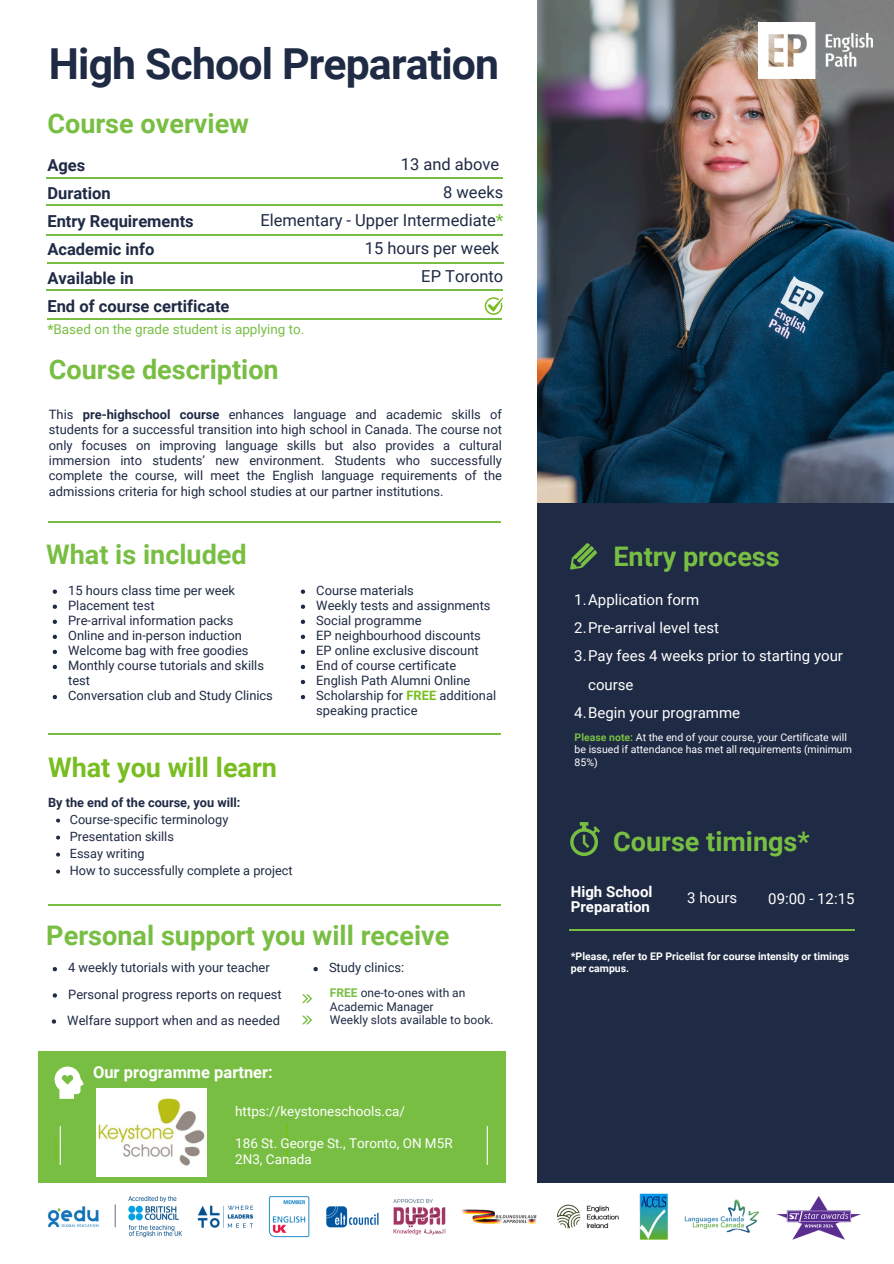
<style>
.page{position:relative;width:894px;height:1264px;background:#fff}
.page>*{position:absolute;margin:0;border:0;box-sizing:border-box;transform-origin:0 0}
.t1{font:700 42.75px "Roboto";letter-spacing:-.02em;color:#1f2a44}
.t2{font:700 27px "Roboto";color:#78be43}
.t3{font:700 27px "Roboto";color:#78be20}
.t4{font:700 16.5px/28.2px "Roboto";color:#1f2a44}
.t5{font:16.5px/28.2px "Roboto";color:#1f2a44;text-align:right}
.t6{font:700 16.5px "Roboto";color:#fff}
.t7{font:15px/28.2px "Roboto";color:#fff}
.t8{font:700 15px/14.7px "Roboto";color:#fff}
.t9{font:13.5px/15.8px "Roboto";color:#fff}
.t10{font:13.5px "Roboto";color:#78be43}
.t11{font:12.9px/15.3px "Roboto";color:#1f2a44}
.t12{font:12.75px "Roboto";color:#1f2a44}
.t13{font:700 12.75px "Roboto";color:#1f2a44}
.t14{font:12px "Roboto";color:#1f2a44}
.t15{font:10.5px/12.3px "Roboto";color:#fff}
.t16{font:700 10.5px/12.3px "Roboto";color:#fff}
.s1{font-weight:700}
.s2{font-weight:700;color:#78be43}
.s3{font-weight:700;color:#78be20}
</style>
<div class="page">
<img style="left:537px;top:0;width:356px;height:503px">
<div style="left:537px;top:503px;width:356px;height:679px;background:#1f2a44"></div>
<svg style="left:302px;top:994px;width:10px;height:8px"></svg>
<svg style="left:302px;top:1015px;width:10px;height:9px"></svg>
<hr style="left:48px;top:521px;width:452px;height:2px;background:#78be43">
<hr style="left:48px;top:732px;width:452px;height:2px;background:#78be43">
<hr style="left:48px;top:904px;width:452px;height:2px;background:#78be43">
<svg style="left:570px;top:543px;width:27px;height:26px"></svg>
<svg style="left:570px;top:822px;width:30px;height:34px"></svg>
<hr style="left:569px;top:929px;width:285px;height:2px;background:#78be43">
<div style="left:39px;top:1051px;width:466px;height:131px;background:#78be43"></div>
<svg style="left:55px;top:1066px;width:29px;height:32px"></svg>
<hr style="left:55px;top:1138px;width:2px;height:23px;background:#78be20">
<hr style="left:286px;top:1124px;width:1px;height:38px;background:#78be20">
<hr style="left:486px;top:1126px;width:1px;height:38px;background:#fff">
<hr style="left:60px;top:1126px;width:1px;height:38px;background:#fff">
<hr style="left:47px;top:262px;width:457px;height:1px;background:#78be43">
<hr style="left:46px;top:234px;width:457px;height:2px;background:#78be43">
<hr style="left:46px;top:205px;width:457px;height:1px;background:#78be43">
<hr style="left:46px;top:178px;width:457px;height:1px;background:#78be43">
<hr style="left:46px;top:289px;width:457px;height:1px;background:#78be43">
<hr style="left:47px;top:318px;width:454px;height:2px;background:#78be43">
<svg style="left:484px;top:297px;width:19px;height:18px"></svg>
<img style="left:96px;top:1088px;width:110px;height:85px">
<img style="left:41px;top:1173px;width:827px;height:67px">
<img style="left:758px;top:22px;width:114px;height:56px">
<svg style="left:53px;top:589px;width:4px;height:5px"></svg>
<svg style="left:53px;top:604px;width:4px;height:5px"></svg>
<svg style="left:53px;top:619px;width:4px;height:5px"></svg>
<svg style="left:53px;top:634px;width:4px;height:5px"></svg>
<svg style="left:53px;top:649px;width:4px;height:5px"></svg>
<svg style="left:53px;top:664px;width:4px;height:5px"></svg>
<svg style="left:53px;top:695px;width:4px;height:4px"></svg>
<svg style="left:53px;top:967px;width:4px;height:4px"></svg>
<svg style="left:52px;top:1019px;width:4px;height:4px"></svg>
<svg style="left:313px;top:967px;width:5px;height:4px"></svg>
<svg style="left:301px;top:589px;width:4px;height:5px"></svg>
<svg style="left:301px;top:604px;width:4px;height:5px"></svg>
<svg style="left:301px;top:619px;width:4px;height:5px"></svg>
<svg style="left:301px;top:634px;width:4px;height:5px"></svg>
<svg style="left:301px;top:649px;width:4px;height:5px"></svg>
<svg style="left:301px;top:664px;width:4px;height:5px"></svg>
<svg style="left:301px;top:680px;width:4px;height:4px"></svg>
<svg style="left:301px;top:695px;width:4px;height:4px"></svg>
<svg style="left:56px;top:818px;width:4px;height:4px"></svg>
<svg style="left:56px;top:835px;width:4px;height:4px"></svg>
<svg style="left:56px;top:852px;width:4px;height:4px"></svg>
<svg style="left:56px;top:869px;width:4px;height:4px"></svg>
<svg style="left:53px;top:993px;width:4px;height:4px"></svg>
<p class="t1" style="left:49px;top:39px;width:451px">High School Preparation</p>
<h6 class="t2" style="left:47px;top:108px;width:203px">Course overview</h6>
<h6 class="t4" style="left:47px;top:151px;width:183px">Ages<br>Duration<br>Entry Requirements<br>Academic info<br>Available in<br>End of course certificate</h6>
<h6 class="t10" style="left:47px;top:322px;width:258px"><span class="s1">*</span>Based on the grade student is applying to.</h6>
<h4 class="t5" style="left:260px;top:150px;width:244px">13 and above<br>8 weeks<br>Elementary - Upper Intermediate<span class="s2">*<br></span>15 hours per week<br>EP Toronto</h4>
<p class="t2" style="left:49px;top:353px;width:231px">Course description</p>
<h1 class="t11" style="left:49px;top:407px;width:454px;text-align:justify">This <span class="s1">pre-highschool course</span> enhances language and academic skills of students for a successful transition into high school in Canada. The course not only focuses on improving language skills but also provides a cultural immersion into students’ new environment. Students who successfully complete the course, will meet the English language requirements of the admissions criteria for high school studies at our partner institutions.</h1>
<h2 class="t2" style="left:46px;top:538px;width:202px">What is included</h2>
<p class="t11" style="left:68px;top:583px;width:168px">15 hours class time per week</p>
<p class="t11" style="left:68px;top:598px;width:88px">Placement test</p>
<p class="t11" style="left:68px;top:613px;width:167px">Pre-arrival information packs</p>
<p class="t11" style="left:68px;top:628px;width:175px">Online and in-person induction</p>
<p class="t11" style="left:68px;top:643px;width:182px">Welcome bag with free goodies</p>
<h2 class="t11" style="left:68px;top:658px;width:197px">Monthly course tutorials and skills test</h2>
<h3 class="t11" style="left:68px;top:688px;width:206px">Conversation club and Study Clinics</h3>
<p class="t3" style="left:48px;top:751px;width:230px">What you will learn</p>
<p class="t13" style="left:48px;top:794px;width:194px">By the end of the course, you will:</p>
<p class="t12" style="left:70px;top:811px;width:160px">Course-specific terminology</p>
<h2 class="t12" style="left:70px;top:828px;width:106px">Presentation skills</h2>
<p class="t12" style="left:70px;top:845px;width:76px">Essay writing</p>
<p class="t12" style="left:70px;top:862px;width:224px">How to successfully complete a project</p>
<p class="t11" style="left:316px;top:583px;width:99px">Course materials</p>
<p class="t11" style="left:316px;top:598px;width:176px">Weekly tests and assignments</p>
<p class="t11" style="left:316px;top:613px;width:107px">Social programme</p>
<p class="t11" style="left:316px;top:628px;width:166px">EP neighbourhood discounts</p>
<p class="t11" style="left:316px;top:643px;width:164px">EP online exclusive discount</p>
<h5 class="t11" style="left:316px;top:658px;width:141px">End of course certificate</h5>
<p class="t11" style="left:316px;top:673px;width:155px">English Path Alumni Online</p>
<p class="t11" style="left:316px;top:688px;width:181px">Scholarship for <span class="s3">FREE</span> additional speaking practice</p>
<h4 class="t2" style="left:46px;top:919px;width:404px">Personal support you will receive</h4>
<p class="t11" style="left:68px;top:960px;width:203px">4 weekly tutorials with your teacher</p>
<p class="t11" style="left:67px;top:1012px;width:214px">Welfare support when and as needed</p>
<p class="t11" style="left:68px;top:986px;width:215px">Personal progress reports on request</p>
<p class="t11" style="left:329px;top:960px;width:77px">Study clinics:</p>
<p class="t14" style="left:330px;top:986px;width:137px"><span class="s2">FREE</span> one-to-ones with an</p>
<p class="t14" style="left:330px;top:999px;width:105px">Academic Manager</p>
<p class="t14" style="left:330px;top:1013px;width:165px">Weekly slots available to book.</p>
<h6 class="t6" style="left:93px;top:1062px;width:181px">Our programme partner:</h6>
<h6 class="t9" style="left:235px;top:1103px;width:171px">https://keystoneschools.ca/</h6>
<h3 class="t9" style="left:235px;top:1135px;width:219px">186 St. George St., Toronto, ON M5R<br>2N3, Canada</h3>
<h4 class="t2" style="left:613px;top:541px;width:168px">Entry process</h4>
<h2 class="t7" style="left:574px;top:586px;width:126px">1.Application form</h2>
<p class="t7" style="left:574px;top:614px;width:146px">2.Pre-arrival level test</p>
<p class="t7" style="left:588px;top:642px;width:256px;text-indent:-14px">3.Pay fees 4 weeks prior to starting your course</p>
<p class="t7" style="left:574px;top:698px;width:167px">4.Begin your programme</p>
<p class="t15" style="left:574px;top:731px;width:279px"><span class="s2">Please note:</span> At the end of your course, your Certificate will be issued if attendance has met all requirements (minimum<br>85%)</p>
<p class="t2" style="left:613px;top:825px;width:198px">Course timings*</p>
<p class="t8" style="left:570px;top:884px;width:83px">High School<br>Preparation</p>
<p class="t7" style="left:687px;top:883px;width:52px">3 hours</p>
<p class="t7" style="left:768px;top:885px;width:88px">09:00 - 12:15</p>
<p class="t16" style="left:570px;top:950px;width:280px">*Please, refer to EP Pricelist for course intensity or timings per campus.</p>
</div>
